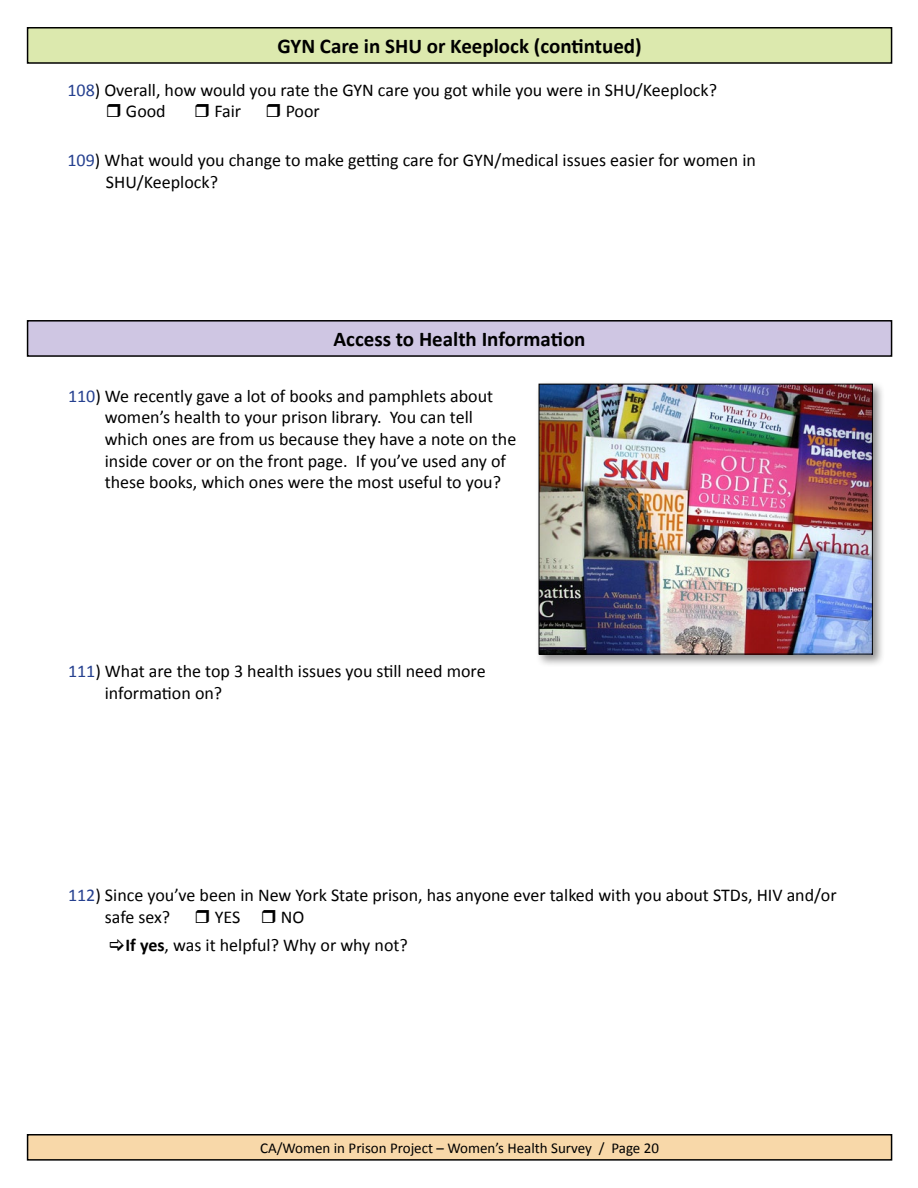
<style>
.page{position:relative;width:918px;height:1188px;background:#fff}
.page>*{position:absolute;margin:0;border:0;box-sizing:border-box;transform-origin:0 0}
.t1{font:700 21px "Calibri";color:#000}
.t2{font:18px/21.6px "Calibri";color:#000}
.t3{font:15px "Calibri";color:#000}
.s1{color:#25408f}
.s2{font-weight:700}
</style>
<div class="page">
<div style="left:28px;top:1135px;width:864px;height:25px;background:#f8d8a9"></div>
<div style="left:27px;top:1134px;width:865px;height:27px;border:2px solid #000"></div>
<div style="left:28px;top:28px;width:864px;height:35px;background:#dce9ae"></div>
<div style="left:27px;top:27px;width:865px;height:37px;border:2px solid #000"></div>
<div style="left:28px;top:321px;width:864px;height:35px;background:#cfc6e3"></div>
<div style="left:27px;top:320px;width:865px;height:37px;border:2px solid #000"></div>
<div style="left:535px;top:380px;width:351px;height:288px;background:#000;opacity:.45"></div>
<img style="left:541px;top:386px;width:330px;height:266px">
<div style="left:539px;top:384px;width:334px;height:270px;border:1px solid #000"></div>
<p class="t1" style="left:277px;top:33px;width:366px">GYN Care in SHU or Keeplock (contintued)</p>
<p class="t2" style="left:126px;top:78px;width:593px;text-indent:-58px"><span class="s1">108</span>) Overall, how would you rate the GYN care you got while you were in SHU/Keeplock?<br>Good</p>
<p class="t2" style="left:214px;top:100px;width:28px">Fair</p>
<p class="t2" style="left:286px;top:100px;width:36px">Poor</p>
<p class="t2" style="left:106px;top:148px;width:652px;text-indent:-38px"><span class="s1">109</span>) What would you change to make getting care for GYN/medical issues easier for women in<br>SHU/Keeplock?</p>
<p class="t1" style="left:334px;top:326px;width:254px">Access to Health Information</p>
<p class="t2" style="left:105px;top:384px;width:413px;text-indent:-37px"><span class="s1">110</span>) We recently gave a lot of books and pamphlets about women’s health to your prison library. You can tell which ones are from us because they have a note on the inside cover or on the front page. If you’ve used any of these books, which ones were the most useful to you?</p>
<p class="t2" style="left:105px;top:660px;width:382px;text-indent:-37px"><span class="s1">111</span>) What are the top 3 health issues you still need more information on?</p>
<p class="t2" style="left:105px;top:884px;width:733px;text-indent:-37px"><span class="s1">112</span>) Since you’ve been in New York State prison, has anyone ever talked with you about STDs, HIV and/or safe sex?</p>
<p class="t2" style="left:126px;top:902px;width:284px;line-height:28.3px;text-indent:155px">NO<br><span class="s2">If yes</span>, was it helpful? Why or why not?</p>
<p class="t2" style="left:215px;top:905px;width:27px">YES</p>
<p class="t3" style="left:260px;top:1139px;width:400px">CA/Women in Prison Project – Women’s Health Survey / Page 20</p>
</div>
